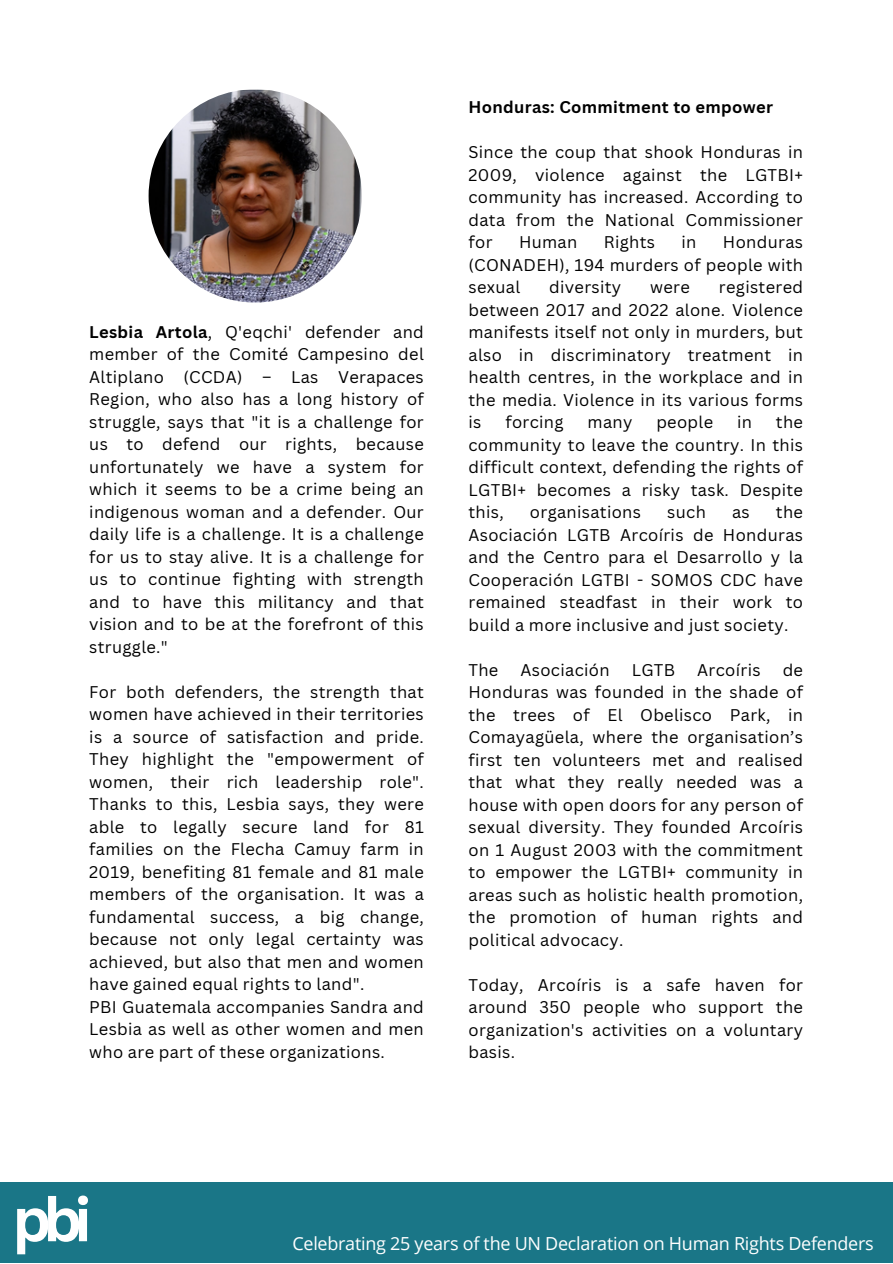
<style>
.page{position:relative;width:893px;height:1264px;background:#fff}
.page>*{position:absolute;margin:0;border:0;box-sizing:border-box;transform-origin:0 0}
.t1{font:700 60px "Canva Sans";color:#fff}
.t2{font:18px "Open Sans";letter-spacing:-.015em;color:#fff}
.t3{font:16.5px/22.5px "Canva Sans";letter-spacing:.02em;color:#000;text-align:justify}
.t4{font:700 16.5px "Canva Sans";letter-spacing:.02em;color:#000}
.s1{font-weight:700}
</style>
<div class="page">
<div style="left:0;top:1182px;width:892px;height:80px;background:#1a7687"></div>
<img style="left:148px;top:89px;width:214px;height:213px;border-radius:50%">
<p class="t3" style="left:89px;top:320px;width:336px"><span class="s1">Lesbia Artola</span>, Q'eqchi' defender and member of the Comité Campesino del Altiplano (CCDA) – Las Verapaces Region, who also has a long history of struggle, says that "it is a challenge for us to defend our rights, because unfortunately we have a system for which it seems to be a crime being an indigenous woman and a defender. Our daily life is a challenge. It is a challenge for us to stay alive. It is a challenge for us to continue fighting with strength and to have this militancy and that vision and to be at the forefront of this struggle."</p>
<p class="t3" style="left:89px;top:680px;width:336px">For both defenders, the strength that women have achieved in their territories is a source of satisfaction and pride.<br>They highlight the "empowerment of women, their rich leadership role".<br>Thanks to this, Lesbia says, they were able to legally secure land for 81 families on the Flecha Camuy farm in 2019, benefiting 81 female and 81 male members of the organisation. It was a fundamental success, a big change, because not only legal certainty was achieved, but also that men and women have gained equal rights to land".</p>
<p class="t3" style="left:89px;top:994px;width:336px">PBI Guatemala accompanies Sandra and Lesbia as well as other women and men who are part of these organizations.</p>
<p class="t4" style="left:468px;top:96px;width:306px">Honduras: Commitment to empower</p>
<p class="t3" style="left:468px;top:141px;width:336px">Since the coup that shook Honduras in 2009, violence against the LGTBI+ community has increased. According to data from the National Commissioner for</p>
<p class="t3" style="left:468px;top:231px;width:336px;text-indent:254px">Honduras (CONADEH), 194 murders of people with sexual</p>
<p class="t3" style="left:519px;top:231px;width:60px">Human</p>
<p class="t3" style="left:603px;top:231px;width:53px">Rights</p>
<p class="t3" style="left:681px;top:231px;width:16px">in</p>
<p class="t3" style="left:468px;top:276px;width:336px;text-indent:250px">registered between 2017 and 2022 alone. Violence manifests itself not only in murders, but also in discriminatory treatment in health centres, in the workplace and in the media. Violence in its various forms is</p>
<p class="t3" style="left:549px;top:276px;width:74px">diversity</p>
<p class="t3" style="left:650px;top:276px;width:41px">were</p>
<p class="t3" style="left:505px;top:410px;width:60px">forcing</p>
<p class="t3" style="left:587px;top:410px;width:46px">many</p>
<p class="t3" style="left:656px;top:410px;width:58px">people</p>
<p class="t3" style="left:737px;top:410px;width:16px">in</p>
<p class="t3" style="left:468px;top:410px;width:336px;text-indent:307px">the community to leave the country. In this difficult context, defending the rights of LGTBI+ becomes a risky task. Despite this,</p>
<p class="t3" style="left:468px;top:500px;width:336px;text-indent:307px">the Asociación LGTB Arcoíris de Honduras and the Centro para el Desarrollo y la Cooperación LGTBI - SOMOS CDC have remained steadfast in their work to build a more inclusive and just society.</p>
<p class="t3" style="left:468px;top:658px;width:31px">The</p>
<p class="t3" style="left:520px;top:658px;width:91px">Asociación</p>
<p class="t3" style="left:631px;top:658px;width:45px">LGTB</p>
<p class="t3" style="left:697px;top:658px;width:65px">Arcoíris</p>
<p class="t3" style="left:530px;top:500px;width:113px">organisations</p>
<p class="t3" style="left:667px;top:500px;width:40px">such</p>
<p class="t3" style="left:732px;top:500px;width:19px">as</p>
<p class="t3" style="left:468px;top:658px;width:336px;text-indent:314px">de Honduras was founded in the shade of the trees of El Obelisco Park, in Comayagüela, where the organisation’s first ten volunteers met and realised that what they really needed was a house with open doors for any person of sexual diversity. They founded Arcoíris on 1 August 2003 with the commitment to empower the LGTBI+ community in areas such as holistic health promotion, the promotion of human rights and political advocacy.</p>
<p class="t3" style="left:468px;top:972px;width:336px">Today, Arcoíris is a safe haven for around 350 people who support the organization's activities on a voluntary basis.</p>
<p class="t1" style="left:12px;top:1177px;width:81px">pbi</p>
<p class="t2" style="left:292px;top:1230px;width:582px">Celebrating 25 years of the UN Declaration on Human Rights Defenders</p>
</div>
